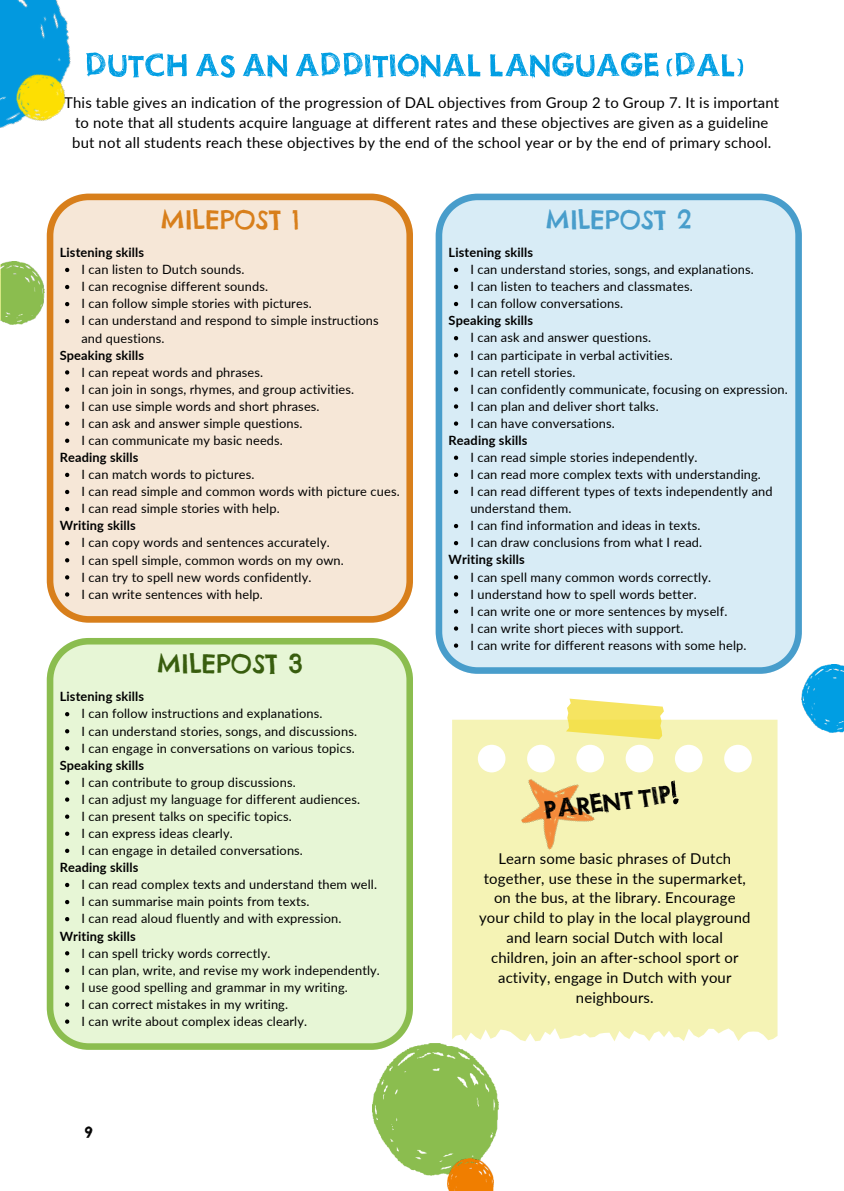
<style>
.page{position:relative;width:844px;height:1191px;background:#fff}
.page>*{position:absolute;margin:0;border:0;box-sizing:border-box;transform-origin:0 0}
.t1{font:50.75px "THURSTON";color:#009ee3}
.t2{font:40.95px "THURSTON";color:#000}
.t3{font:38.5px "THURSTON";color:#000}
.t4{font:25.72px "Chelsea Market";color:#d87f1b}
.t5{font:25.72px "Chelsea Market";color:#489dcb}
.t6{font:25.72px "Chelsea Market";color:#385d0e}
.t7{font:14.88px/19.8px "Lato";letter-spacing:.01em;color:#000;text-align:center}
.t8{font:12.78px/17.2px "Lato";letter-spacing:.01em;color:#000}
.t9{font:700 12.78px "Lato";letter-spacing:.01em;color:#000}
</style>
<div class="page">
<svg style="left:47px;top:194px;width:366px;height:428px;background:#f4e0cb"></svg>
<svg style="left:65px;top:268px;width:4px;height:4px"></svg>
<svg style="left:65px;top:285px;width:4px;height:4px"></svg>
<svg style="left:65px;top:302px;width:4px;height:4px"></svg>
<svg style="left:65px;top:319px;width:4px;height:4px"></svg>
<svg style="left:65px;top:370px;width:4px;height:4px"></svg>
<svg style="left:65px;top:387px;width:4px;height:4px"></svg>
<svg style="left:65px;top:404px;width:4px;height:5px"></svg>
<svg style="left:65px;top:421px;width:4px;height:5px"></svg>
<svg style="left:65px;top:438px;width:4px;height:5px"></svg>
<svg style="left:65px;top:473px;width:4px;height:4px"></svg>
<svg style="left:65px;top:490px;width:4px;height:4px"></svg>
<svg style="left:65px;top:507px;width:4px;height:4px"></svg>
<svg style="left:65px;top:541px;width:4px;height:4px"></svg>
<svg style="left:65px;top:558px;width:4px;height:4px"></svg>
<svg style="left:65px;top:575px;width:4px;height:4px"></svg>
<svg style="left:65px;top:592px;width:4px;height:4px"></svg>
<svg style="left:436px;top:194px;width:366px;height:479px;background:#d0e7f3"></svg>
<svg style="left:454px;top:268px;width:4px;height:4px"></svg>
<svg style="left:454px;top:285px;width:4px;height:4px"></svg>
<svg style="left:454px;top:302px;width:4px;height:4px"></svg>
<svg style="left:454px;top:336px;width:4px;height:4px"></svg>
<svg style="left:454px;top:353px;width:4px;height:4px"></svg>
<svg style="left:454px;top:370px;width:4px;height:4px"></svg>
<svg style="left:454px;top:387px;width:4px;height:4px"></svg>
<svg style="left:454px;top:404px;width:4px;height:4px"></svg>
<svg style="left:454px;top:421px;width:4px;height:5px"></svg>
<svg style="left:454px;top:455px;width:4px;height:5px"></svg>
<svg style="left:454px;top:472px;width:4px;height:5px"></svg>
<svg style="left:454px;top:490px;width:4px;height:4px"></svg>
<svg style="left:454px;top:524px;width:4px;height:4px"></svg>
<svg style="left:454px;top:541px;width:4px;height:4px"></svg>
<svg style="left:454px;top:575px;width:4px;height:4px"></svg>
<svg style="left:454px;top:592px;width:4px;height:4px"></svg>
<svg style="left:454px;top:609px;width:4px;height:4px"></svg>
<svg style="left:454px;top:626px;width:4px;height:4px"></svg>
<svg style="left:454px;top:643px;width:4px;height:4px"></svg>
<svg style="left:47px;top:638px;width:366px;height:411px;background:#e1f2ce"></svg>
<svg style="left:65px;top:712px;width:4px;height:4px"></svg>
<svg style="left:65px;top:729px;width:4px;height:4px"></svg>
<svg style="left:65px;top:746px;width:4px;height:4px"></svg>
<svg style="left:65px;top:780px;width:4px;height:4px"></svg>
<svg style="left:65px;top:797px;width:4px;height:4px"></svg>
<svg style="left:65px;top:814px;width:4px;height:4px"></svg>
<svg style="left:65px;top:831px;width:4px;height:4px"></svg>
<svg style="left:65px;top:848px;width:4px;height:5px"></svg>
<svg style="left:65px;top:882px;width:4px;height:5px"></svg>
<svg style="left:65px;top:900px;width:4px;height:4px"></svg>
<svg style="left:65px;top:917px;width:4px;height:4px"></svg>
<svg style="left:65px;top:951px;width:4px;height:4px"></svg>
<svg style="left:65px;top:968px;width:4px;height:4px"></svg>
<svg style="left:65px;top:985px;width:4px;height:4px"></svg>
<svg style="left:65px;top:1002px;width:4px;height:4px"></svg>
<svg style="left:65px;top:1019px;width:4px;height:4px"></svg>
<div style="left:452px;top:719px;width:325px;height:322px;background:#f5f3b5"></div>
<svg style="left:566px;top:698px;width:98px;height:41px;background:#f5e777"></svg>
<img style="left:506px;top:760px;width:93px;height:94px">
<img style="left:0;top:0;width:71px;height:128px">
<img style="left:0;top:262px;width:45px;height:63px">
<img style="left:802px;top:664px;width:42px;height:68px">
<img style="left:373px;top:1044px;width:126px;height:131px">
<img style="left:448px;top:1158px;width:46px;height:32px">
<svg style="left:670px;top:779px;width:9px;height:25px"></svg>
<h1 class="t1" style="left:84px;top:39px;width:661px">DUTCH AS AN ADDITIONALLANGUAGE(DAL)</h1>
<p class="t7" style="left:64px;top:93px;width:716px">This table gives an indication of the progression of DAL objectives from Group 2 to Group 7. It is important to note that all students acquire language at different rates and these objectives are given as a guideline but not all students reach these objectives by the end of the school year or by the end of primary school.</p>
<p class="t4" style="left:160px;top:203px;width:141px">MILEPOST 1</p>
<h3 class="t9" style="left:60px;top:244px;width:86px">Listening skills</h3>
<h5 class="t8" style="left:81px;top:261px;width:165px">I can listen to Dutch sounds.</h5>
<p class="t8" style="left:81px;top:278px;width:188px">I can recognise different sounds.</p>
<p class="t8" style="left:81px;top:295px;width:232px">I can follow simple stories with pictures.</p>
<p class="t8" style="left:81px;top:312px;width:299px">I can understand and respond to simple instructions and questions.</p>
<p class="t9" style="left:60px;top:347px;width:86px">Speaking skills</p>
<h5 class="t8" style="left:81px;top:363px;width:183px">I can repeat words and phrases.</h5>
<p class="t8" style="left:81px;top:380px;width:274px">I can join in songs, rhymes, and group activities.</p>
<p class="t8" style="left:81px;top:397px;width:240px">I can use simple words and short phrases.</p>
<p class="t8" style="left:81px;top:414px;width:223px">I can ask and answer simple questions.</p>
<p class="t8" style="left:81px;top:431px;width:203px">I can communicate my basic needs.</p>
<p class="t9" style="left:60px;top:449px;width:80px">Reading skills</p>
<h5 class="t8" style="left:81px;top:465px;width:175px">I can match words to pictures.</h5>
<p class="t8" style="left:81px;top:483px;width:320px">I can read simple and common words with picture cues.</p>
<p class="t8" style="left:81px;top:500px;width:200px">I can read simple stories with help.</p>
<p class="t9" style="left:60px;top:518px;width:78px">Writing skills</p>
<h5 class="t8" style="left:81px;top:534px;width:250px">I can copy words and sentences accurately.</h5>
<p class="t8" style="left:81px;top:551px;width:264px">I can spell simple, common words on my own.</p>
<p class="t8" style="left:81px;top:568px;width:232px">I can try to spell new words confidently.</p>
<p class="t8" style="left:81px;top:585px;width:183px">I can write sentences with help.</p>
<p class="t6" style="left:157px;top:647px;width:148px">MILEPOST 3</p>
<h3 class="t9" style="left:60px;top:688px;width:86px">Listening skills</h3>
<h5 class="t8" style="left:81px;top:705px;width:243px">I can follow instructions and explanations.</h5>
<p class="t8" style="left:81px;top:722px;width:277px">I can understand stories, songs, and discussions.</p>
<p class="t8" style="left:81px;top:739px;width:275px">I can engage in conversations on various topics.</p>
<p class="t9" style="left:60px;top:757px;width:86px">Speaking skills</p>
<h5 class="t8" style="left:81px;top:773px;width:216px">I can contribute to group discussions.</h5>
<p class="t8" style="left:81px;top:790px;width:280px">I can adjust my language for different audiences.</p>
<p class="t8" style="left:81px;top:807px;width:212px">I can present talks on specific topics.</p>
<p class="t8" style="left:81px;top:824px;width:153px">I can express ideas clearly.</p>
<p class="t8" style="left:81px;top:841px;width:223px">I can engage in detailed conversations.</p>
<p class="t9" style="left:60px;top:859px;width:80px">Reading skills</p>
<h5 class="t8" style="left:81px;top:875px;width:297px">I can read complex texts and understand them well.</h5>
<p class="t8" style="left:81px;top:892px;width:230px">I can summarise main points from texts.</p>
<p class="t8" style="left:81px;top:909px;width:262px">I can read aloud fluently and with expression.</p>
<p class="t9" style="left:60px;top:927px;width:78px">Writing skills</p>
<h5 class="t8" style="left:81px;top:944px;width:190px">I can spell tricky words correctly.</h5>
<p class="t8" style="left:81px;top:961px;width:300px">I can plan, write, and revise my work independently.</p>
<p class="t8" style="left:81px;top:978px;width:268px">I use good spelling and grammar in my writing.</p>
<p class="t8" style="left:81px;top:995px;width:208px">I can correct mistakes in my writing.</p>
<p class="t8" style="left:81px;top:1012px;width:227px">I can write about complex ideas clearly.</p>
<h4 class="t3" style="left:84px;top:1109px;width:10px">9</h4>
<p class="t5" style="left:546px;top:203px;width:148px">MILEPOST 2</p>
<h3 class="t9" style="left:449px;top:244px;width:86px">Listening skills</h3>
<h5 class="t8" style="left:470px;top:260px;width:285px">I can understand stories, songs, and explanations.</h5>
<p class="t8" style="left:470px;top:278px;width:224px">I can listen to teachers and classmates.</p>
<p class="t8" style="left:470px;top:295px;width:154px">I can follow conversations.</p>
<p class="t9" style="left:449px;top:313px;width:86px">Speaking skills</p>
<h5 class="t8" style="left:470px;top:329px;width:182px">I can ask and answer questions.</h5>
<p class="t8" style="left:470px;top:346px;width:204px">I can participate in verbal activities.</p>
<p class="t8" style="left:470px;top:363px;width:107px">I can retell stories.</p>
<p class="t8" style="left:470px;top:380px;width:319px">I can confidently communicate, focusing on expression.</p>
<p class="t8" style="left:470px;top:397px;width:190px">I can plan and deliver short talks.</p>
<p class="t8" style="left:470px;top:414px;width:146px">I can have conversations.</p>
<p class="t9" style="left:449px;top:432px;width:80px">Reading skills</p>
<h5 class="t8" style="left:470px;top:448px;width:229px">I can read simple stories independently.</h5>
<p class="t8" style="left:470px;top:465px;width:292px">I can read more complex texts with understanding.</p>
<p class="t8" style="left:470px;top:482px;width:304px">I can read different types of texts independently and understand them.</p>
<p class="t8" style="left:470px;top:517px;width:232px">I can find information and ideas in texts.</p>
<p class="t8" style="left:470px;top:534px;width:233px">I can draw conclusions from what I read.</p>
<p class="t9" style="left:449px;top:552px;width:78px">Writing skills</p>
<h5 class="t8" style="left:470px;top:568px;width:242px">I can spell many common words correctly.</h5>
<p class="t8" style="left:470px;top:585px;width:228px">I understand how to spell words better.</p>
<p class="t8" style="left:470px;top:602px;width:259px">I can write one or more sentences by myself.</p>
<p class="t8" style="left:470px;top:619px;width:215px">I can write short pieces with support.</p>
<p class="t8" style="left:470px;top:636px;width:278px">I can write for different reasons with some help.</p>
<p class="t2" style="left:542px;top:789px;width:129px;rotate:-7deg">PARENTTIP</p>
<p class="t7" style="left:479px;top:848px;width:273px">Learn some basic phrases of Dutch together, use these in the supermarket, on the bus, at the library. Encourage your child to play in the local playground and learn social Dutch with local children, join an after-school sport or activity, engage in Dutch with your neighbours.</p>
</div>
